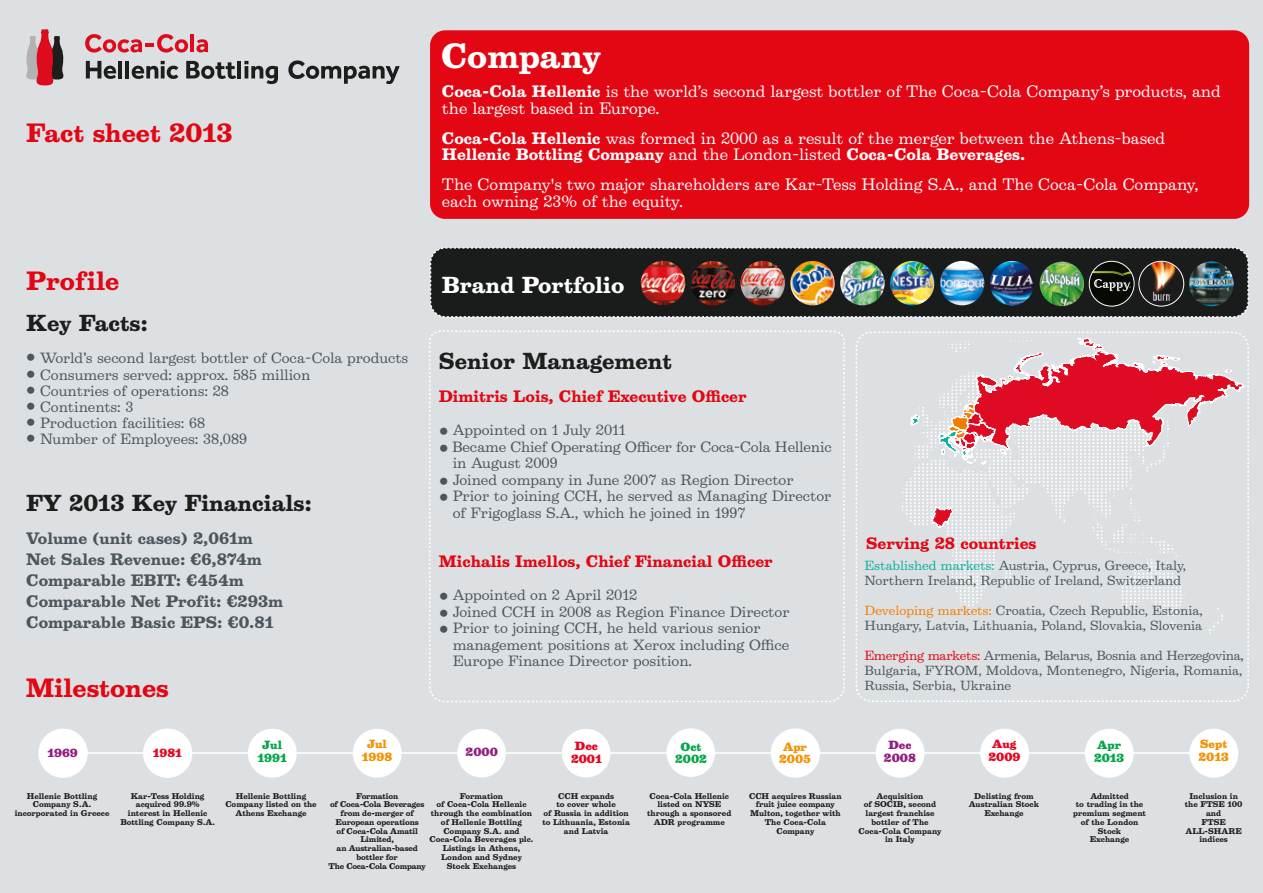
<style>
.page{position:relative;width:1263px;height:893px;background:#dce0e3}
.page>*{position:absolute;margin:0;border:0;box-sizing:border-box;transform-origin:0 0}
.t1{font:700 31.65px "Belizio GR";color:#fff}
.t2{font:700 24px "Belizio GR";color:#e30613}
.t3{font:700 21px "Belizio GR";color:#1d1d1b}
.t4{font:700 21px "Belizio GR";color:#fff}
.t5{font:15px/16.5px "Belizio GR";color:#fff}
.t6{font:700 15px/16.2px "Belizio GR";color:#4c565c}
.t7{font:700 15px "Belizio GR";color:#e30613}
.t8{font:13.5px/16.5px "Belizio GR";color:#4c565c}
.t9{font:12px/15px "Belizio GR";color:#4c565c}
.t10{font:900 10.8px/12.6px "Belizio GR";color:#f39200;text-align:center}
.t11{font:900 10.8px/12.6px "Belizio GR";color:#04a64a;text-align:center}
.t12{font:900 10.8px/12.6px "Belizio GR";color:#e40521;text-align:center}
.t13{font:900 10.8px/12.6px "Belizio GR";color:#921c81;text-align:center}
.t14{font:700 7.5px/8.9px "Belizio GR";color:#1d1d1b;text-align:center}
.t15{font:700 7.5px/8.9px "Belizio GR";letter-spacing:-.02em;color:#1d1d1b;text-align:center}
.s1{font-weight:700}
.s2{color:#08b0a0}
.s3{color:#f07f00}
.s4{color:#e30613}
</style>
<div class="page">
<hr style="left:372px;top:752px;width:819px;height:2px;background:#fff">
<div style="left:431px;top:248px;width:817px;height:69px;background:#1a1c1b;border-radius:15px"></div>
<div style="left:430px;top:247px;width:819px;height:71px;border:2px dashed #fff;border-radius:15px"></div>
<img style="left:1189px;top:261px;width:45px;height:45px;border-radius:22px">
<div style="left:1089px;top:261px;width:45px;height:45px;background:#060a03;border-radius:50%"></div>
<svg style="left:1089px;top:271px;width:45px;height:25px"></svg>
<img style="left:641px;top:261px;width:44px;height:44px;border-radius:22px">
<img style="left:840px;top:261px;width:45px;height:44px;border-radius:22px">
<img style="left:940px;top:261px;width:44px;height:44px;border-radius:22px">
<img style="left:691px;top:261px;width:44px;height:44px;border-radius:22px">
<img style="left:740px;top:261px;width:45px;height:44px;border-radius:22px">
<img style="left:990px;top:261px;width:44px;height:44px;border-radius:22px">
<img style="left:790px;top:261px;width:45px;height:44px;border-radius:22px">
<img style="left:890px;top:261px;width:44px;height:44px;border-radius:22px">
<img style="left:1040px;top:262px;width:44px;height:44px;border-radius:22px">
<img style="left:1139px;top:262px;width:45px;height:44px;border-radius:22px">
<svg style="left:1153px;top:292px;width:18px;height:9px"></svg>
<div style="left:855px;top:332px;width:394px;height:370px;border:2px dashed #fff;border-radius:15px"></div>
<svg style="left:429px;top:330px;width:416px;height:372px"></svg>
<svg style="left:932px;top:507px;width:21px;height:21px"></svg>
<svg style="left:910px;top:415px;width:9px;height:10px"></svg>
<svg style="left:938px;top:336px;width:307px;height:129px"></svg>
<hr style="left:54px;top:752px;width:332px;height:2px;background:#fff">
<div style="left:353px;top:729px;width:49px;height:49px;background:#fff;border-radius:50%"></div>
<div style="left:248px;top:729px;width:49px;height:49px;background:#fff;border-radius:50%"></div>
<div style="left:980px;top:729px;width:49px;height:49px;background:#fff;border-radius:50%"></div>
<div style="left:562px;top:729px;width:48px;height:48px;background:#fff;border-radius:50%"></div>
<div style="left:38px;top:728px;width:50px;height:50px;background:#fff;border-radius:50%"></div>
<div style="left:875px;top:729px;width:49px;height:49px;background:#fff;border-radius:50%"></div>
<div style="left:1189px;top:729px;width:49px;height:49px;background:#fff;border-radius:50%"></div>
<div style="left:1085px;top:729px;width:49px;height:49px;background:#fff;border-radius:50%"></div>
<div style="left:430px;top:30px;width:819px;height:189px;background:#e30613;border-radius:15px"></div>
<div style="left:143px;top:728px;width:49px;height:50px;background:#fff;border-radius:50%"></div>
<div style="left:666px;top:728px;width:49px;height:49px;background:#fff;border-radius:50%"></div>
<div style="left:1089px;top:261px;width:45px;height:45px;border:1px solid #fff;border-radius:50%"></div>
<div style="left:1139px;top:261px;width:45px;height:45px;border:1px solid #fff;border-radius:50%"></div>
<div style="left:771px;top:728px;width:49px;height:50px;background:#fff;border-radius:50%"></div>
<div style="left:457px;top:729px;width:49px;height:48px;background:#fff;border-radius:50%"></div>
<svg style="left:85px;top:34px;width:103px;height:19px"></svg>
<hr style="left:190px;top:35px;width:4px;height:17px;background:#de0b1c">
<svg style="left:196px;top:39px;width:12px;height:13px"></svg>
<svg style="left:86px;top:61px;width:30px;height:18px"></svg>
<hr style="left:118px;top:61px;width:4px;height:17px;background:#1d1d1b">
<hr style="left:126px;top:61px;width:3px;height:17px;background:#1d1d1b">
<svg style="left:132px;top:61px;width:46px;height:18px"></svg>
<svg style="left:186px;top:61px;width:50px;height:18px"></svg>
<hr style="left:237px;top:61px;width:4px;height:17px;background:#1d1d1b">
<svg style="left:244px;top:61px;width:34px;height:23px"></svg>
<svg style="left:288px;top:60px;width:112px;height:24px"></svg>
<svg style="left:26px;top:29px;width:38px;height:56px"></svg>
<h2 class="t2" style="left:26px;top:117px;width:208px">Fact sheet 2013</h2>
<h1 class="t1" style="left:441px;top:36px;width:161px">Company</h1>
<h3 class="t5" style="left:442px;top:83px;width:780px"><span class="s1">Coca-Cola Hellenic</span> is the world’s second largest bottler of The Coca-Cola Company’s products, and the largest based in Europe.</h3>
<h3 class="t5" style="left:442px;top:130px;width:725px"><span class="s1">Coca-Cola Hellenic</span> was formed in 2000 as a result of the merger between the Athens-based<br><span class="s1">Hellenic Bottling Company</span> and the London-listed <span class="s1">Coca-Cola Beverages.</span></h3>
<h3 class="t5" style="left:442px;top:176px;width:758px">The Company's two major shareholders are Kar-Tess Holding S.A., and The Coca-Cola Company, each owning 23% of the equity.</h3>
<h2 class="t2" style="left:26px;top:265px;width:94px">Profile</h2>
<h3 class="t3" style="left:26px;top:309px;width:123px">Key Facts:</h3>
<h3 class="t8" style="left:40px;top:350px;width:370px">World’s second largest bottler of Coca-Cola products<br>Consumers served: approx. 585 million<br>Countries of operations: 28<br>Continents: 3<br>Production facilities: 68<br>Number of Employees: 38,089</h3>
<h3 class="t4" style="left:442px;top:271px;width:184px">Brand Portfolio</h3>
<h3 class="t6" style="left:26px;top:348px;width:12px;text-align:justify">• • • • • •</h3>
<h3 class="t3" style="left:439px;top:348px;width:235px">Senior Management</h3>
<h3 class="t7" style="left:439px;top:387px;width:309px">Dimitris Lois, Chief Executive Officer</h3>
<h3 class="t8" style="left:452px;top:422px;width:381px">Appointed on 1 July 2011<br>Became Chief Operating Officer for Coca-Cola Hellenic in August 2009<br>Joined company in June 2007 as Region Director Prior to joining CCH, he served as Managing Director of Frigoglass S.A., which he joined in 1997</h3>
<h3 class="t7" style="left:439px;top:552px;width:335px">Michalis Imellos, Chief Financial Officer</h3>
<h3 class="t8" style="left:453px;top:587px;width:338px">Appointed on 2 April 2012<br>Joined CCH in 2008 as Region Finance Director Prior to joining CCH, he held various senior management positions at Xerox including Office Europe Finance Director position.</h3>
<h3 class="t6" style="left:439px;top:422px;width:12px">• •</h3>
<h3 class="t6" style="left:439px;top:471px;width:12px">• •</h3>
<h3 class="t3" style="left:26px;top:489px;width:287px">FY 2013 Key Financials:</h3>
<h3 class="t6" style="left:26px;top:527px;width:258px;line-height:21px">Volume (unit cases) 2,061m<br>Net Sales Revenue: €6,874m<br>Comparable EBIT: €454m<br>Comparable Net Profit: €293m<br>Comparable Basic EPS: €0.81</h3>
<h3 class="t6" style="left:439px;top:587px;width:12px;text-align:justify">• • •</h3>
<h2 class="t2" style="left:26px;top:673px;width:144px">Milestones</h2>
<h3 class="t7" style="left:866px;top:533px;width:172px">Serving 28 countries</h3>
<h3 class="t9" style="left:865px;top:558px;width:323px"><span class="s2">Established markets:</span> Austria, Cyprus, Greece, Italy,<br>Northern Ireland, Republic of Ireland, Switzerland</h3>
<h3 class="t9" style="left:865px;top:603px;width:340px"><span class="s3">Developing markets:</span> Croatia, Czech Republic, Estonia,<br>Hungary, Latvia, Lithuania, Poland, Slovakia, Slovenia</h3>
<h3 class="t9" style="left:865px;top:648px;width:381px;text-align:justify"><span class="s4">Emerging markets:</span> Armenia, Belarus, Bosnia and Herzegovina, Bulgaria, FYROM, Moldova, Montenegro, Nigeria, Romania, Russia, Serbia, Ukraine</h3>
<h3 class="t13" style="left:47px;top:746px;width:32px">1969</h3>
<h3 class="t13" style="left:884px;top:738px;width:33px">Dec<br>2008</h3>
<h3 class="t10" style="left:1198px;top:737px;width:32px;text-align:left">Sept<br>2013</h3>
<h3 class="t11" style="left:258px;top:738px;width:31px">Jul<br>1991</h3>
<h3 class="t12" style="left:988px;top:737px;width:34px">Aug<br>2009</h3>
<h3 class="t10" style="left:362px;top:737px;width:32px">Jul<br>1998</h3>
<h3 class="t11" style="left:1094px;top:738px;width:32px;text-align:left">Apr<br>2013</h3>
<h3 class="t12" style="left:571px;top:739px;width:32px">Dec<br>2001</h3>
<h3 class="t11" style="left:675px;top:740px;width:33px">Oct<br>2002</h3>
<p class="t14" style="left:647px;top:791px;width:86px">Coca-Cola Hellenic listed on NYSE through a sponsored<br>ADR programme</p>
<p class="t14" style="left:749px;top:791px;width:94px">CCH acquires Russian fruit juice company<br>Multon, together with<br>The Coca-Cola<br>Company</p>
<p class="t14" style="left:858px;top:791px;width:85px">Acquisition<br>of SOCIB, second largest franchise bottler of The<br>Coca-Cola Company in Italy</p>
<h3 class="t10" style="left:779px;top:740px;width:33px">Apr<br>2005</h3>
<h3 class="t13" style="left:466px;top:745px;width:34px">2000</h3>
<h3 class="t12" style="left:153px;top:746px;width:31px">1981</h3>
<p class="t14" style="left:120px;top:791px;width:96px">Kar-Tess Holding acquired 99.9% interest in Hellenic<br>Bottling Company S.A.</p>
<p class="t14" style="left:542px;top:791px;width:89px">CCH expands<br>to cover whole<br>of Russia in addition to Lithuania, Estonia and Latvia</p>
<p class="t14" style="left:1185px;top:791px;width:59px">Inclusion in the FTSE 100 and<br>FTSE<br>ALL-SHARE indices</p>
<p class="t14" style="left:969px;top:791px;width:72px">Delisting from<br>Australian Stock<br>Exchange</p>
<p class="t14" style="left:15px;top:791px;width:96px">Hellenic Bottling<br>Company S.A. incorporated in Greece</p>
<p class="t15" style="left:329px;top:791px;width:99px">Formation<br>of Coca-Cola Beverages from de-merger of<br>European operations<br>of Coca-Cola Amatil<br>Limited,<br>an Australian-based bottler for<br>The Coca-Cola Company</p>
<p class="t14" style="left:429px;top:791px;width:106px">Formation<br>of Coca-Cola Hellenic through the combination of Hellenic Bottling<br>Company S.A. and<br>Coca-Cola Beverages plc.<br>Listings in Athens,<br>London and Sydney<br>Stock Exchanges</p>
<p class="t14" style="left:1073px;top:791px;width:74px">Admitted<br>to trading in the premium segment of the London<br>Stock<br>Exchange</p>
<p class="t14" style="left:225px;top:791px;width:93px">Hellenic Bottling<br>Company listed on the<br>Athens Exchange</p>
</div>
